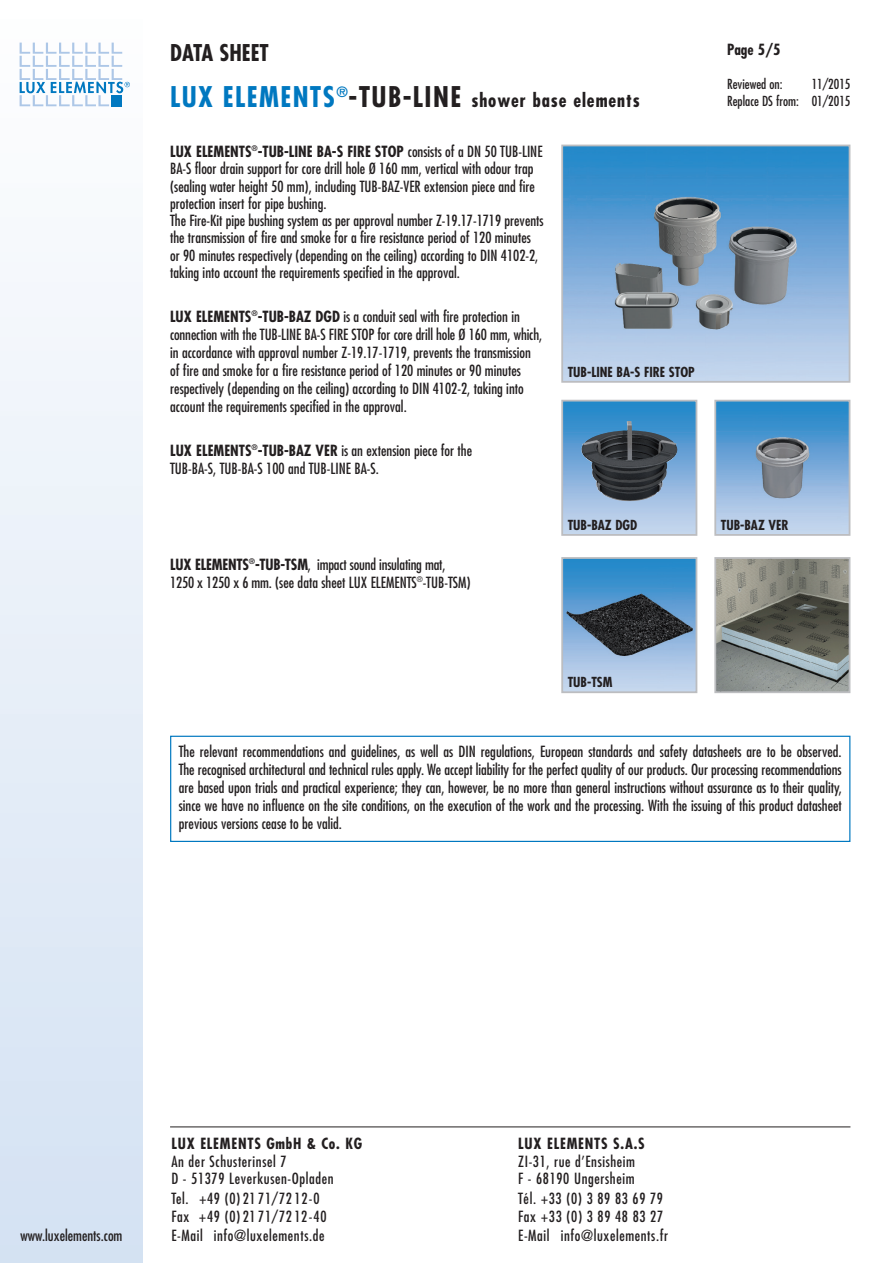
<style>
.page{position:relative;width:893px;height:1263px;background:#fff}
.page>*{position:absolute;margin:0;border:0;box-sizing:border-box;transform-origin:0 0}
.t1{font:700 condensed 22.5px "Futura";color:#231f20}
.t2{font:700 condensed 18.75px "Futura";letter-spacing:.05em;color:#231f20}
.t3{font:condensed 15px/18px "Futura";color:#231f20}
.t4{font:condensed 15px/17.5px "Futura";letter-spacing:.04em;color:#231f20}
.t5{font:700 condensed 15px "Futura";letter-spacing:.05em;color:#231f20}
.t6{font:700 condensed 13.5px "Futura";color:#231f20}
.t7{font:condensed 13.5px/17.2px "Futura";color:#231f20;text-align:right}
.s1{font-size:27.75px;color:#0078c0}
.s2{font-size:27.75px}
.s3{font-weight:700}
</style>
<div class="page">
<div style="left:0;top:0;width:142px;height:1263px;background:linear-gradient(to bottom,#fefefe,#d4e1f3)"></div>
<svg style="left:20px;top:43px;width:110px;height:63px"></svg>
<hr style="left:170px;top:1126px;width:680px;height:1px;background:#231f20">
<div style="left:170px;top:736px;width:680px;height:106px;border:1px solid #0078c0"></div>
<img style="left:717px;top:560px;width:130px;height:130px">
<div style="left:714px;top:557px;width:136px;height:136px;border:2px solid #bcbdc0"></div>
<img style="left:717px;top:403px;width:130px;height:130px">
<div style="left:714px;top:400px;width:136px;height:136px;border:2px solid #bcbdc0"></div>
<img style="left:564px;top:403px;width:130px;height:130px">
<div style="left:561px;top:400px;width:136px;height:136px;border:2px solid #bcbdc0"></div>
<img style="left:564px;top:148px;width:283px;height:232px">
<div style="left:561px;top:145px;width:289px;height:238px;border:2px solid #bcbdc0"></div>
<img style="left:564px;top:560px;width:130px;height:130px">
<div style="left:561px;top:557px;width:136px;height:136px;border:2px solid #bcbdc0"></div>
<img style="left:581px;top:421px;width:97px;height:80px">
<h1 class="t1" style="left:170px;top:42px;width:100px">DATA SHEET</h1>
<p class="t5" style="left:727px;top:43px;width:55px">Page 5/5</p>
<p class="t7" style="left:727px;top:76px;width:57px">Reviewed on:</p>
<p class="t7" style="left:727px;top:76px;width:125px">11/2015<br>Replace DS from: 01/2015</p>
<p class="t2" style="left:170px;top:92px;width:471px"><span class="s1">LUX ELEMENTS</span><sup>®</sup><span class="s2">-TUB-LINE</span> shower base elements</p>
<p class="t3" style="left:170px;top:144px;width:375px;line-height:17.2px"><span class="s3">LUX ELEMENTS</span><sup>®</sup><span class="s3">-TUB-LINE BA-S FIRE STOP</span> consists of a DN 50 TUB-LINE BA-S floor drain support for core drill hole Ø 160 mm, vertical with odour trap (sealing water height 50 mm), including TUB-BAZ-VER extension piece and fire protection insert for pipe bushing.<br>The Fire-Kit pipe bushing system as per approval number Z-19.17-1719 prevents the transmission of fire and smoke for a fire resistance period of 120 minutes or 90 minutes respectively (depending on the ceiling) according to DIN 4102-2, taking into account the requirements specified in the approval.</p>
<p class="t3" style="left:170px;top:308px;width:374px"><span class="s3">LUX ELEMENTS</span><sup>®</sup><span class="s3">-TUB-BAZ DGD</span> is a conduit seal with fire protection in connection with the TUB-LINE BA-S FIRE STOP for core drill hole Ø 160 mm, which, in accordance with approval number Z-19.17-1719, prevents the transmission of fire and smoke for a fire resistance period of 120 minutes or 90 minutes respectively (depending on the ceiling) according to DIN 4102-2, taking into account the requirements specified in the approval.</p>
<p class="t3" style="left:170px;top:442px;width:304px"><span class="s3">LUX ELEMENTS</span><sup>®</sup><span class="s3">-TUB-BAZ VER</span> is an extension piece for the<br>TUB-BA-S, TUB-BA-S 100 and TUB-LINE BA-S.</p>
<p class="t3" style="left:170px;top:556px;width:302px"><span class="s3">LUX ELEMENTS</span><sup>®</sup><span class="s3">-TUB-TSM</span>, impact sound insulating mat,<br>1250 x 1250 x 6 mm. (see data sheet LUX ELEMENTS<sup>®</sup>-TUB-TSM)</p>
<p class="t6" style="left:568px;top:366px;width:129px">TUB-LINE BA-S FIRE STOP</p>
<p class="t6" style="left:568px;top:519px;width:71px">TUB-BAZ DGD</p>
<p class="t6" style="left:721px;top:519px;width:69px">TUB-BAZ VER</p>
<p class="t6" style="left:568px;top:676px;width:46px">TUB-TSM</p>
<p class="t3" style="left:179px;top:743px;width:665px;text-align:justify">The relevant recommendations and guidelines, as well as DIN regulations, European standards and safety datasheets are to be observed.<br>The recognised architectural and technical rules apply. We accept liability for the perfect quality of our products. Our processing recommendations are based upon trials and practical experience; they can, however, be no more than general instructions without assurance as to their quality, since we have no influence on the site conditions, on the execution of the work and the processing. With the issuing of this product datasheet previous versions cease to be valid.</p>
<p class="t3" style="left:21px;top:1227px;width:103px">www.luxelements.com</p>
<p class="t5" style="left:171px;top:1137px;width:192px">LUX ELEMENTS GmbH &amp; Co. KG</p>
<p class="t4" style="left:171px;top:1153px;width:164px">An der Schusterinsel 7<br>D - 51379 Leverkusen-Opladen</p>
<p class="t4" style="left:171px;top:1190px;width:157px">Tel. +49 (0) 21 71/72 12-0<br>Fax +49 (0) 21 71/72 12-40</p>
<p class="t4" style="left:171px;top:1228px;width:155px">E-Mail info@luxelements.de</p>
<p class="t5" style="left:518px;top:1137px;width:128px">LUX ELEMENTS S.A.S</p>
<p class="t4" style="left:518px;top:1153px;width:118px">ZI-31, rue d’Ensisheim<br>F - 68190 Ungersheim</p>
<p class="t4" style="left:518px;top:1190px;width:147px">Tél. +33 (0) 3 89 83 69 79<br>Fax +33 (0) 3 89 48 83 27</p>
<p class="t4" style="left:518px;top:1228px;width:151px">E-Mail info@luxelements.fr</p>
</div>
